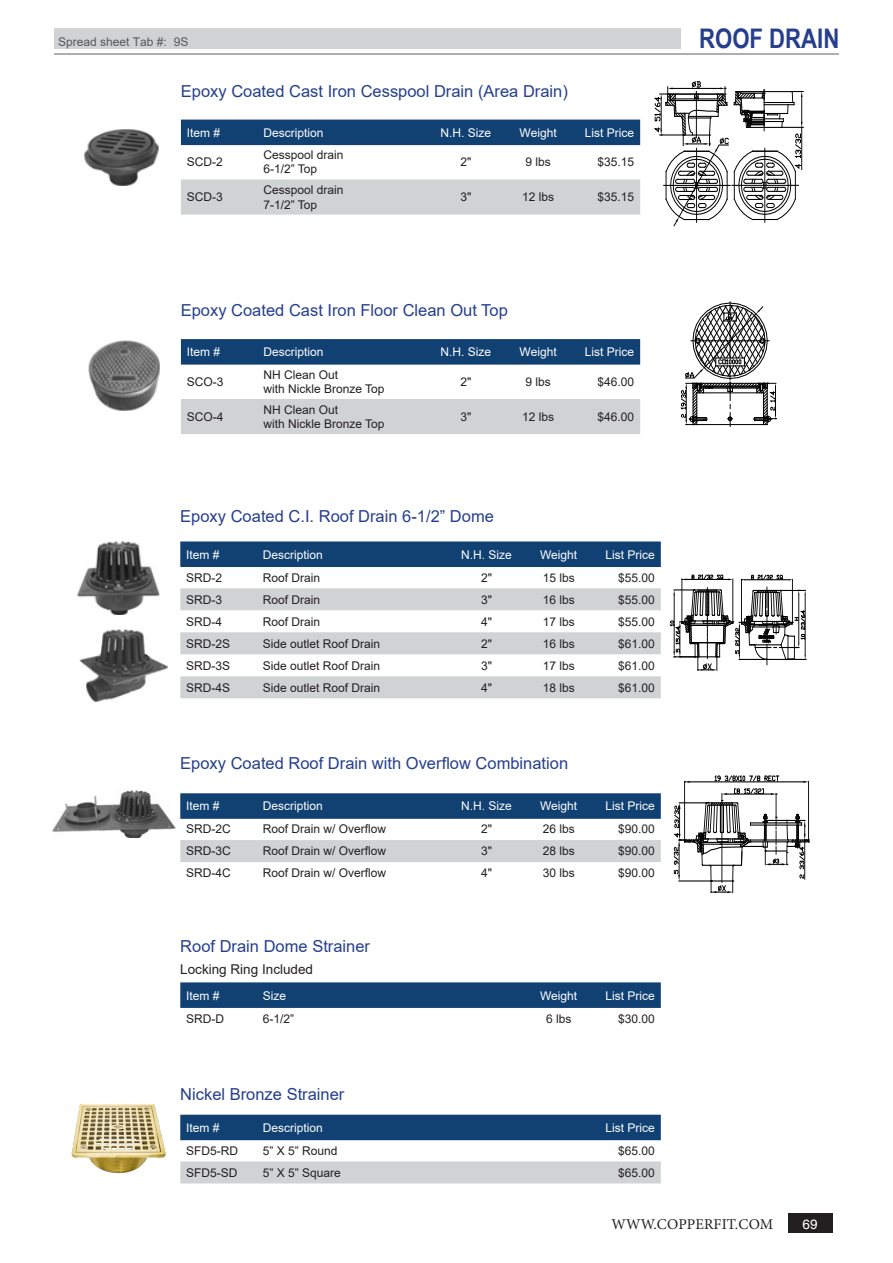
<style>
.page{position:relative;width:893px;height:1263px;background:#fff}
.page>*{position:absolute;margin:0;border:0;box-sizing:border-box;transform-origin:0 0}
.t1{font:700 27px "Arial Narrow";color:#253f8e}
.t2{font:16.5px "Arial";color:#253f8e}
.t3{font:15px "Minion Pro";letter-spacing:.01em;color:#231f20}
.t4{font:13.5px "Arial";color:#231f20}
.t5{font:13.5px "Helvetica";color:#fff}
.Table_Body{font:12px/14.4px "Arial";color:#231f20}
.Table_Title{font:12px "Arial";color:#fff}
.t6{font:12px "Arial";color:#57585a}
</style>
<div class="page">
<div style="left:788px;top:1213px;width:44px;height:20px;background:#231f20"></div>
<div style="left:180px;top:541px;width:481px;height:26px;background:#114073"></div>
<svg style="left:180px;top:588px;width:481px;height:110px;fill:#d1d2d4"></svg>
<svg style="left:180px;top:982px;width:481px;height:26px;background:#154375"></svg>
<svg style="left:180px;top:793px;width:481px;height:26px;background:#154375"></svg>
<div style="left:180px;top:840px;width:481px;height:22px;background:#d1d2d4"></div>
<img style="left:77px;top:541px;width:83px;height:73px">
<img style="left:79px;top:629px;width:89px;height:72px">
<hr style="left:792px;top:579px;width:1px;height:43px;background:#000">
<hr style="left:741px;top:579px;width:1px;height:43px;background:#000">
<hr style="left:745px;top:579px;width:44px;height:1px;background:#000">
<svg style="left:751px;top:574px;width:32px;height:6px"></svg>
<hr style="left:733px;top:579px;width:1px;height:43px;background:#000">
<hr style="left:682px;top:579px;width:1px;height:43px;background:#000">
<svg style="left:670px;top:587px;width:136px;height:84px"></svg>
<svg style="left:682px;top:574px;width:51px;height:6px"></svg>
<img style="left:52px;top:790px;width:123px;height:48px">
<svg style="left:674px;top:775px;width:135px;height:118px"></svg>
<div style="left:180px;top:1115px;width:481px;height:25px;background:#114073"></div>
<div style="left:180px;top:1161px;width:481px;height:22px;background:#d1d2d4"></div>
<img style="left:71px;top:1104px;width:95px;height:70px">
<div style="left:54px;top:28px;width:626px;height:21px;background:#d1d2d4"></div>
<div style="left:181px;top:120px;width:459px;height:25px;background:#114073"></div>
<div style="left:181px;top:179px;width:459px;height:36px;background:#d1d2d4"></div>
<svg style="left:181px;top:339px;width:459px;height:26px;background:#154375"></svg>
<div style="left:181px;top:399px;width:459px;height:35px;background:#d1d2d4"></div>
<img style="left:84px;top:129px;width:74px;height:56px">
<svg style="left:654px;top:81px;width:149px;height:145px"></svg>
<img style="left:88px;top:340px;width:72px;height:70px">
<svg style="left:681px;top:302px;width:95px;height:124px"></svg>
<hr style="left:54px;top:53px;width:785px;height:2px;background:#939598">
<p class="t6" style="left:58px;top:33px;width:132px">Spread sheet Tab #: 9S</p>
<p class="t1" style="left:699px;top:19px;width:142px">ROOF DRAIN</p>
<p class="t2" style="left:181px;top:80px;width:388px">Epoxy Coated Cast Iron Cesspool Drain (Area Drain)</p>
<p class="Table_Title" style="left:187px;top:124px;width:35px">Item #</p>
<p class="Table_Title" style="left:263px;top:124px;width:62px">Description</p>
<p class="Table_Title" style="left:440px;top:124px;width:52px">N.H. Size</p>
<p class="Table_Title" style="left:520px;top:124px;width:39px">Weight</p>
<p class="Table_Title" style="left:585px;top:124px;width:51px">List Price</p>
<p class="Table_Body" style="left:187px;top:155px;width:37px">SCD-2</p>
<p class="Table_Body" style="left:263px;top:148px;width:82px">Cesspool drain</p>
<p class="Table_Body" style="left:263px;top:162px;width:55px">6-1/2” Top</p>
<p class="Table_Body" style="left:460px;top:155px;width:12px">2"</p>
<p class="Table_Body" style="left:525px;top:155px;width:27px">9 lbs</p>
<p class="Table_Body" style="left:597px;top:155px;width:38px">$35.15</p>
<p class="Table_Body" style="left:187px;top:190px;width:37px">SCD-3</p>
<p class="Table_Body" style="left:263px;top:183px;width:82px">Cesspool drain</p>
<p class="Table_Body" style="left:263px;top:197px;width:55px">7-1/2” Top</p>
<p class="Table_Body" style="left:460px;top:190px;width:12px">3"</p>
<p class="Table_Body" style="left:522px;top:190px;width:34px">12 lbs</p>
<p class="Table_Body" style="left:597px;top:190px;width:38px">$35.15</p>
<p class="t2" style="left:181px;top:299px;width:329px">Epoxy Coated Cast Iron Floor Clean Out Top</p>
<p class="Table_Title" style="left:187px;top:344px;width:35px">Item #</p>
<p class="Table_Title" style="left:263px;top:344px;width:62px">Description</p>
<p class="Table_Title" style="left:440px;top:344px;width:52px">N.H. Size</p>
<p class="Table_Title" style="left:520px;top:344px;width:39px">Weight</p>
<p class="Table_Title" style="left:585px;top:344px;width:51px">List Price</p>
<p class="Table_Body" style="left:187px;top:374px;width:38px">SCO-3</p>
<p class="Table_Body" style="left:263px;top:367px;width:123px">NH Clean Out<br>with Nickle Bronze Top</p>
<p class="Table_Body" style="left:460px;top:374px;width:12px">2"</p>
<p class="Table_Body" style="left:525px;top:374px;width:27px">9 lbs</p>
<p class="Table_Body" style="left:597px;top:374px;width:38px">$46.00</p>
<p class="Table_Body" style="left:187px;top:409px;width:38px">SCO-4</p>
<p class="Table_Body" style="left:263px;top:402px;width:123px">NH Clean Out<br>with Nickle Bronze Top</p>
<p class="Table_Body" style="left:460px;top:409px;width:12px">3"</p>
<p class="Table_Body" style="left:522px;top:409px;width:34px">12 lbs</p>
<p class="Table_Body" style="left:597px;top:409px;width:38px">$46.00</p>
<p class="t2" style="left:180px;top:505px;width:315px">Epoxy Coated C.I. Roof Drain 6-1/2” Dome</p>
<p class="Table_Title" style="left:186px;top:546px;width:35px">Item #</p>
<p class="Table_Title" style="left:263px;top:546px;width:62px">Description</p>
<p class="Table_Title" style="left:461px;top:546px;width:52px">N.H. Size</p>
<p class="Table_Title" style="left:540px;top:546px;width:39px">Weight</p>
<p class="Table_Title" style="left:605px;top:546px;width:51px">List Price</p>
<p class="Table_Body" style="left:186px;top:570px;width:37px">SRD-2</p>
<p class="Table_Body" style="left:263px;top:570px;width:59px">Roof Drain</p>
<p class="Table_Body" style="left:481px;top:570px;width:12px">2"</p>
<p class="Table_Body" style="left:543px;top:570px;width:34px">15 lbs</p>
<p class="Table_Body" style="left:618px;top:570px;width:38px">$55.00</p>
<p class="Table_Body" style="left:186px;top:592px;width:37px">SRD-3</p>
<p class="Table_Body" style="left:263px;top:592px;width:59px">Roof Drain</p>
<p class="Table_Body" style="left:481px;top:592px;width:12px">3"</p>
<p class="Table_Body" style="left:543px;top:592px;width:34px">16 lbs</p>
<p class="Table_Body" style="left:618px;top:592px;width:38px">$55.00</p>
<p class="Table_Body" style="left:186px;top:614px;width:37px">SRD-4</p>
<p class="Table_Body" style="left:263px;top:614px;width:59px">Roof Drain</p>
<p class="Table_Body" style="left:481px;top:614px;width:12px">4"</p>
<p class="Table_Body" style="left:543px;top:614px;width:34px">17 lbs</p>
<p class="Table_Body" style="left:618px;top:614px;width:38px">$55.00</p>
<p class="Table_Body" style="left:186px;top:636px;width:46px">SRD-2S</p>
<p class="Table_Body" style="left:263px;top:636px;width:119px">Side outlet Roof Drain</p>
<p class="Table_Body" style="left:481px;top:636px;width:12px">2"</p>
<p class="Table_Body" style="left:543px;top:636px;width:34px">16 lbs</p>
<p class="Table_Body" style="left:618px;top:636px;width:38px">$61.00</p>
<p class="Table_Body" style="left:186px;top:658px;width:46px">SRD-3S</p>
<p class="Table_Body" style="left:263px;top:658px;width:119px">Side outlet Roof Drain</p>
<p class="Table_Body" style="left:481px;top:658px;width:12px">3"</p>
<p class="Table_Body" style="left:543px;top:658px;width:34px">17 lbs</p>
<p class="Table_Body" style="left:618px;top:658px;width:38px">$61.00</p>
<p class="Table_Body" style="left:186px;top:680px;width:46px">SRD-4S</p>
<p class="Table_Body" style="left:263px;top:680px;width:119px">Side outlet Roof Drain</p>
<p class="Table_Body" style="left:481px;top:680px;width:12px">4"</p>
<p class="Table_Body" style="left:543px;top:680px;width:34px">18 lbs</p>
<p class="Table_Body" style="left:618px;top:680px;width:38px">$61.00</p>
<p class="t2" style="left:180px;top:752px;width:389px">Epoxy Coated Roof Drain with Overflow Combination</p>
<p class="Table_Title" style="left:186px;top:798px;width:35px">Item #</p>
<p class="Table_Title" style="left:263px;top:798px;width:62px">Description</p>
<p class="Table_Title" style="left:461px;top:798px;width:52px">N.H. Size</p>
<p class="Table_Title" style="left:540px;top:798px;width:39px">Weight</p>
<p class="Table_Title" style="left:605px;top:798px;width:51px">List Price</p>
<p class="Table_Body" style="left:186px;top:822px;width:46px">SRD-2C</p>
<p class="Table_Body" style="left:263px;top:822px;width:125px">Roof Drain w/ Overflow</p>
<p class="Table_Body" style="left:481px;top:822px;width:12px">2"</p>
<p class="Table_Body" style="left:543px;top:822px;width:34px">26 lbs</p>
<p class="Table_Body" style="left:618px;top:822px;width:38px">$90.00</p>
<p class="Table_Body" style="left:186px;top:844px;width:46px">SRD-3C</p>
<p class="Table_Body" style="left:263px;top:844px;width:125px">Roof Drain w/ Overflow</p>
<p class="Table_Body" style="left:481px;top:844px;width:12px">3"</p>
<p class="Table_Body" style="left:543px;top:844px;width:34px">28 lbs</p>
<p class="Table_Body" style="left:618px;top:844px;width:38px">$90.00</p>
<p class="Table_Body" style="left:186px;top:866px;width:46px">SRD-4C</p>
<p class="Table_Body" style="left:263px;top:866px;width:125px">Roof Drain w/ Overflow</p>
<p class="Table_Body" style="left:481px;top:866px;width:12px">4"</p>
<p class="Table_Body" style="left:543px;top:866px;width:34px">30 lbs</p>
<p class="Table_Body" style="left:618px;top:866px;width:38px">$90.00</p>
<p class="t2" style="left:180px;top:935px;width:191px">Roof Drain Dome Strainer</p>
<p class="t4" style="left:180px;top:960px;width:134px">Locking Ring Included</p>
<p class="Table_Title" style="left:186px;top:987px;width:35px">Item #</p>
<p class="Table_Title" style="left:263px;top:987px;width:25px">Size</p>
<p class="Table_Title" style="left:540px;top:987px;width:39px">Weight</p>
<p class="Table_Title" style="left:605px;top:987px;width:51px">List Price</p>
<p class="Table_Body" style="left:186px;top:1012px;width:39px">SRD-D</p>
<p class="Table_Body" style="left:263px;top:1012px;width:33px">6-1/2”</p>
<p class="Table_Body" style="left:546px;top:1012px;width:27px">6 lbs</p>
<p class="Table_Body" style="left:618px;top:1012px;width:38px">$30.00</p>
<p class="t2" style="left:180px;top:1082px;width:166px">Nickel Bronze Strainer</p>
<p class="Table_Title" style="left:186px;top:1119px;width:35px">Item #</p>
<p class="Table_Title" style="left:263px;top:1119px;width:62px">Description</p>
<p class="Table_Title" style="left:605px;top:1119px;width:51px">List Price</p>
<p class="Table_Body" style="left:186px;top:1143px;width:53px">SFD5-RD</p>
<p class="Table_Body" style="left:263px;top:1143px;width:76px">5” X 5” Round</p>
<p class="Table_Body" style="left:618px;top:1143px;width:38px">$65.00</p>
<p class="Table_Body" style="left:186px;top:1165px;width:53px">SFD5-SD</p>
<p class="Table_Body" style="left:263px;top:1165px;width:80px">5” X 5” Square</p>
<p class="Table_Body" style="left:618px;top:1165px;width:38px">$65.00</p>
<p class="t3" style="left:611px;top:1214px;width:163px">WWW.COPPERFIT.COM</p>
<p class="t5" style="left:803px;top:1216px;width:17px">69</p>
</div>
